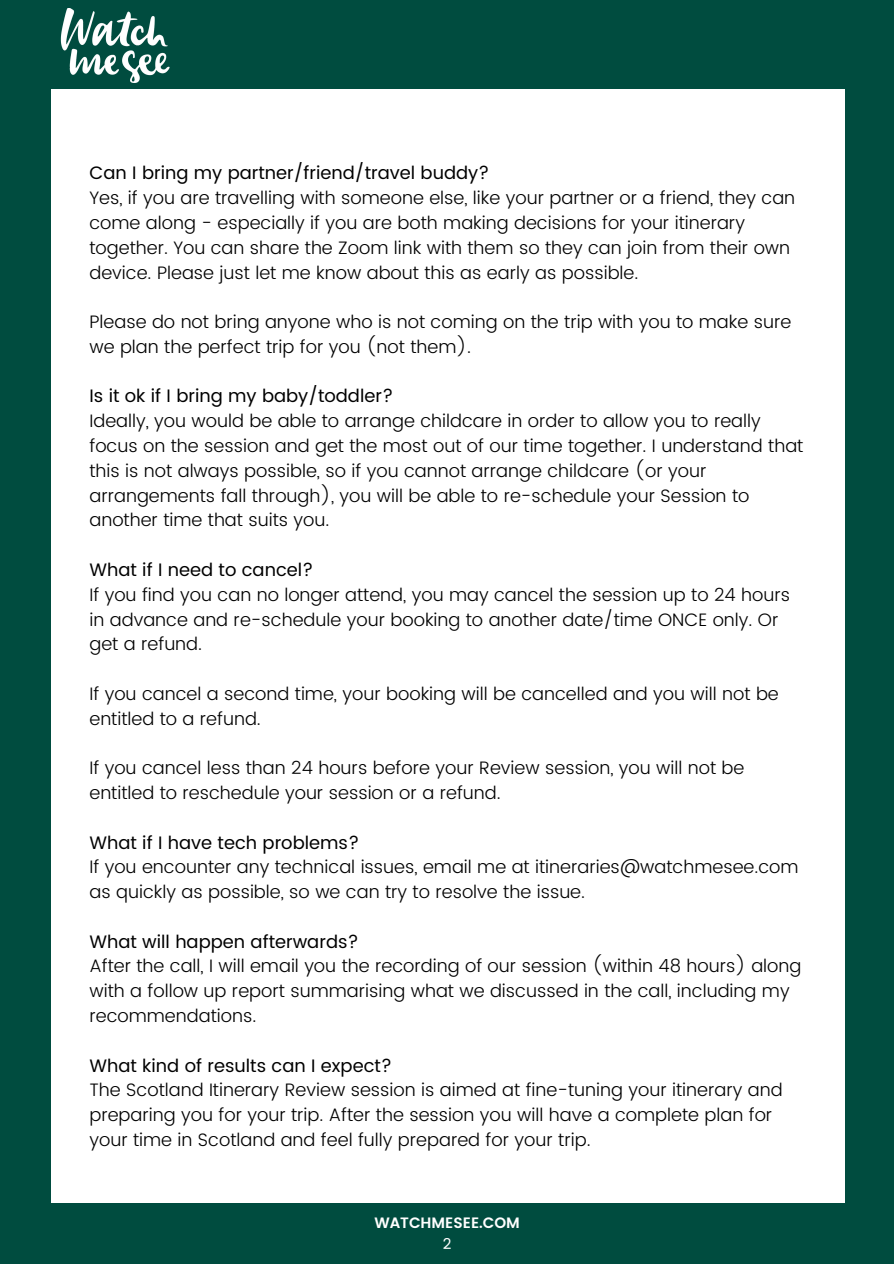
<style>
.page{position:relative;width:894px;height:1264px;background:#fff}
.page>*{position:absolute;margin:0;border:0;box-sizing:border-box;transform-origin:0 0}
.t1{font:300 18px/24.8px "Poppins";color:#000}
.t2{font:18px "Poppins";color:#000}
.t3{font:600 15px "Poppins";color:#fff}
.t4{font:15px "Poppins";color:#fff}
</style>
<div class="page">
<div style="left:0;top:0;width:893px;height:1263px;background:#004c3f"></div>
<div style="left:51px;top:89px;width:793px;height:1113px;background:#fff"></div>
<img style="left:60px;top:9px;width:110px;height:74px">
<p class="t2" style="left:89px;top:163px;width:401px">Can I bring my partner/friend/travel buddy?</p>
<p class="t1" style="left:89px;top:186px;width:707px">Yes, if you are travelling with someone else, like your partner or a friend, they can come along - especially if you are both making decisions for your itinerary together. You can share the Zoom link with them so they can join from their own device. Please just let me know about this as early as possible.</p>
<p class="t1" style="left:89px;top:309px;width:703px">Please do not bring anyone who is not coming on the trip with you to make sure we plan the perfect trip for you (not them).</p>
<p class="t2" style="left:89px;top:386px;width:305px">Is it ok if I bring my baby/toddler?</p>
<p class="t1" style="left:89px;top:408px;width:715px">Ideally, you would be able to arrange childcare in order to allow you to really focus on the session and get the most out of our time together. I understand that this is not always possible, so if you cannot arrange childcare (or your arrangements fall through), you will be able to re-schedule your Session to another time that suits you.</p>
<p class="t2" style="left:89px;top:559px;width:225px">What if I need to cancel?</p>
<p class="t1" style="left:89px;top:582px;width:702px">If you find you can no longer attend, you may cancel the session up to 24 hours in advance and re-schedule your booking to another date/time ONCE only. Or get a refund.</p>
<p class="t1" style="left:89px;top:681px;width:690px">If you cancel a second time, your booking will be cancelled and you will not be entitled to a refund.</p>
<p class="t1" style="left:89px;top:755px;width:656px">If you cancel less than 24 hours before your Review session, you will not be entitled to reschedule your session or a refund.</p>
<p class="t2" style="left:89px;top:831px;width:271px">What if I have tech problems?</p>
<p class="t1" style="left:89px;top:854px;width:710px">If you encounter any technical issues, email me at itineraries@watchmesee.com</p>
<p class="t1" style="left:89px;top:879px;width:497px">as quickly as possible, so we can try to resolve the issue.</p>
<p class="t2" style="left:89px;top:930px;width:271px">What will happen afterwards?</p>
<p class="t1" style="left:89px;top:953px;width:713px">After the call, I will email you the recording of our session (within 48 hours) along with a follow up report summarising what we discussed in the call, including my recommendations.</p>
<p class="t2" style="left:89px;top:1054px;width:304px">What kind of results can I expect?</p>
<p class="t1" style="left:89px;top:1077px;width:694px">The Scotland Itinerary Review session is aimed at fine-tuning your itinerary and preparing you for your trip. After the session you will have a complete plan for your time in Scotland and feel fully prepared for your trip.</p>
<p class="t3" style="left:374px;top:1214px;width:147px">WATCHMESEE.COM</p>
<p class="t4" style="left:442px;top:1234px;width:10px">2</p>
</div>
